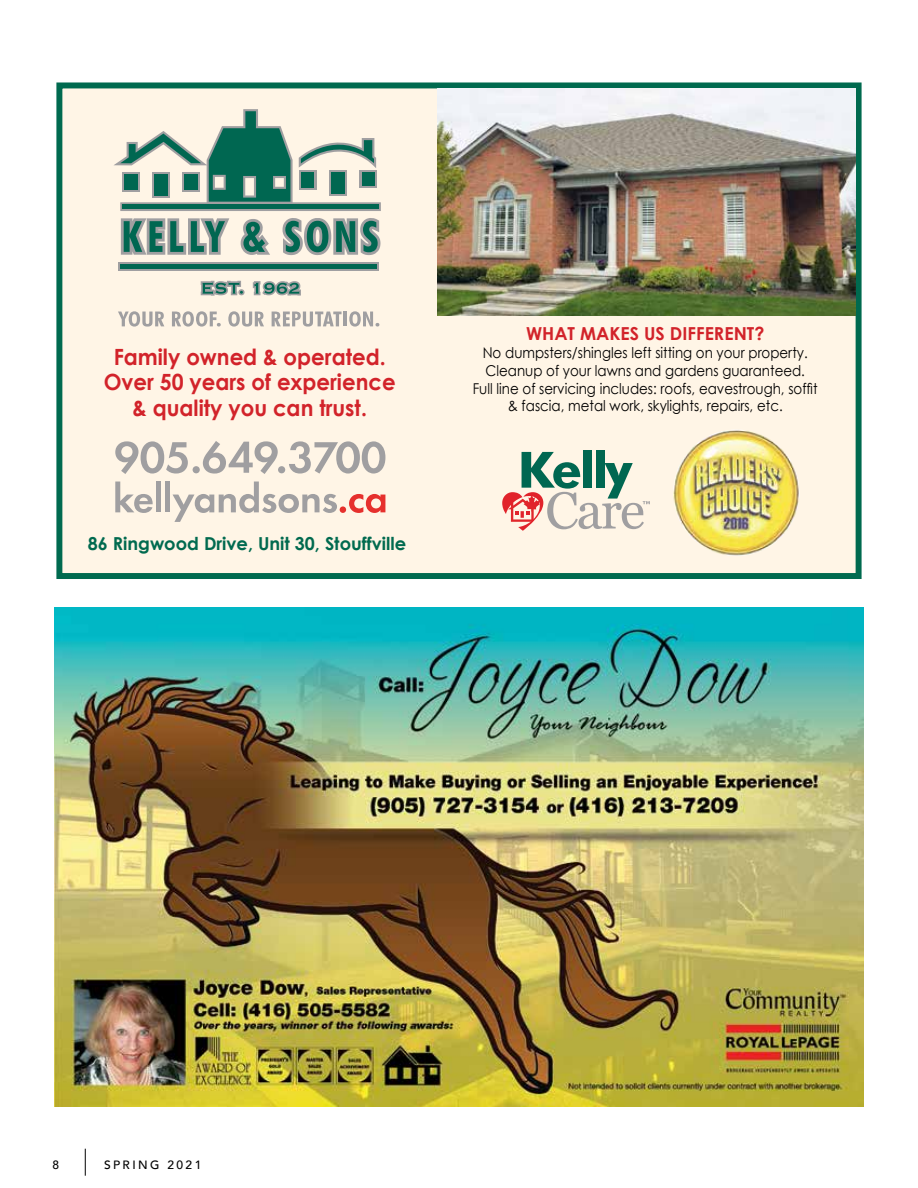
<style>
.page{position:relative;width:918px;height:1188px;background:#fff}
.page>*{position:absolute;margin:0;border:0;box-sizing:border-box;transform-origin:0 0}
.t1{font:700 22.35px/25.3px "Century Gothic";color:#d2232a;text-align:center;scale:.95 1}
.t2{font:700 17.85px "Century Gothic";color:#006a4f}
.t3{font:700 17.85px "Century Gothic";color:#d2232a}
.t4{font:14.85px/17.9px "Century Gothic";color:#000;text-align:center;scale:.9 1}
.t5{font:500 12px "Avenir";letter-spacing:.2em;color:#000}
</style>
<div class="page">
<svg style="left:85px;top:1149px;width:1px;height:27px"></svg>
<div style="left:59px;top:85px;width:800px;height:491px;background:#fff5e6"></div>
<div style="left:56px;top:82px;width:806px;height:497px;border:6px solid #006a4f"></div>
<img style="left:438px;top:89px;width:418px;height:227px">
<img style="left:673px;top:430px;width:127px;height:126px;border-radius:63px">
<svg style="left:115px;top:441px;width:270px;height:33px"></svg>
<svg style="left:115px;top:482px;width:38px;height:31px"></svg>
<div style="left:156px;top:482px;width:5px;height:30px;background:#a09fa1"></div>
<div style="left:165px;top:482px;width:5px;height:30px;background:#a09fa1"></div>
<svg style="left:173px;top:482px;width:212px;height:40px"></svg>
<div style="left:583px;top:450px;width:9px;height:38px;background:#006751"></div>
<div style="left:596px;top:450px;width:9px;height:38px;background:#006751"></div>
<svg style="left:502px;top:452px;width:148px;height:79px"></svg>
<svg style="left:201px;top:281px;width:44px;height:15px"></svg>
<svg style="left:253px;top:281px;width:48px;height:15px"></svg>
<svg style="left:118px;top:263px;width:261px;height:8px"></svg>
<hr style="left:120px;top:265px;width:257px;height:4px;background:#006751">
<svg style="left:114px;top:109px;width:267px;height:102px"></svg>
<svg style="left:121px;top:218px;width:260px;height:37px"></svg>
<svg style="left:118px;top:311px;width:46px;height:16px"></svg>
<svg style="left:172px;top:311px;width:49px;height:16px"></svg>
<svg style="left:228px;top:311px;width:36px;height:16px"></svg>
<svg style="left:272px;top:312px;width:70px;height:15px"></svg>
<hr style="left:344px;top:312px;width:3px;height:14px;background:#a09fa1">
<svg style="left:349px;top:311px;width:30px;height:16px"></svg>
<img style="left:54px;top:608px;width:810px;height:499px">
<h1 class="t1" style="left:104px;top:344px;width:309px">Family owned &amp; operated.<br>Over 50 years of experience &amp; quality you can trust.</h1>
<p class="t2" style="left:88px;top:533px;width:320px">86 Ringwood Drive, Unit 30, Stouffville</p>
<p class="t3" style="left:526px;top:322px;width:240px">WHAT MAKES US DIFFERENT?</p>
<p class="t4" style="left:473px;top:343px;width:385px">No dumpsters/shingles left sitting on your property.<br>Cleanup of your lawns and gardens guaranteed.<br>Full line of servicing includes: roofs, eavestrough, soffit &amp; fascia, metal work, skylights, repairs, etc.</p>
<p class="t5" style="left:52px;top:1155px;width:8px">8</p>
<p class="t5" style="left:104px;top:1155px;width:99px">SPRING 2021</p>
</div>
